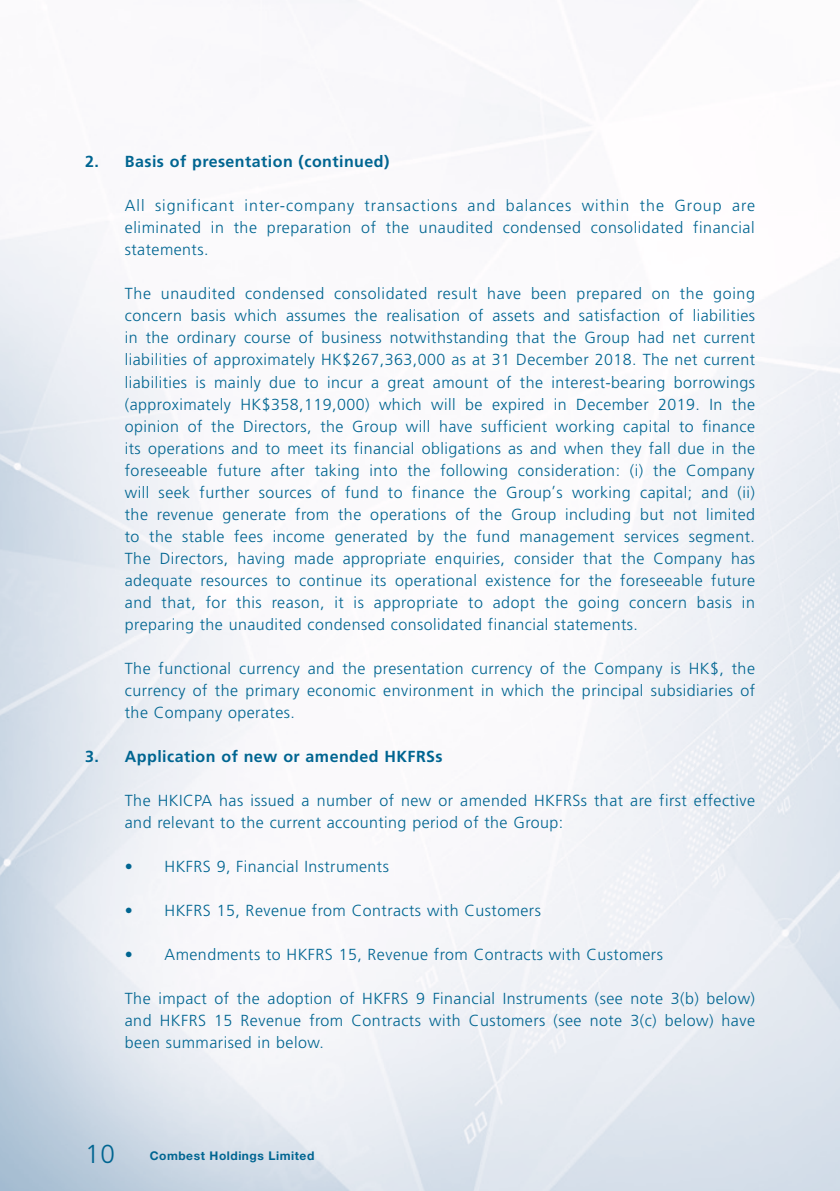
<style>
.page{position:relative;width:840px;height:1191px;background:#fff}
.page>*{position:absolute;margin:0;border:0;box-sizing:border-box;transform-origin:0 0}
.t1{font:300 26px "Frutiger LT Std";color:#006591}
.Notes{font:300 16px/22px "Frutiger LT Std";letter-spacing:.03em;color:#006591;text-align:justify}
.Notes_HD1{font:700 16px "Frutiger LT Std";letter-spacing:.03em;color:#006591}
.t2{font:700 12px "Helvetica Neue LT Std";letter-spacing:.045em;color:#006591}
</style>
<div class="page">
<p class="Notes_HD1" style="left:85px;top:152px;width:305px">2. Basis of presentation (continued)</p>
<p class="Notes" style="left:125px;top:195px;width:631px">All significant inter-company transactions and balances within the Group are eliminated in the preparation of the unaudited condensed consolidated financial statements.</p>
<p class="Notes" style="left:125px;top:283px;width:631px">The unaudited condensed consolidated result have been prepared on the going concern basis which assumes the realisation of assets and satisfaction of liabilities in the ordinary course of business notwithstanding that the Group had net current liabilities of approximately HK$267,363,000 as at 31 December 2018. The net current liabilities is mainly due to incur a great amount of the interest-bearing borrowings (approximately HK$358,119,000) which will be expired in December 2019. In the opinion of the Directors, the Group will have sufficient working capital to finance its operations and to meet its financial obligations as and when they fall due in the foreseeable future after taking into the following consideration: (i) the Company will seek further sources of fund to finance the Group’s working capital; and (ii) the revenue generate from the operations of the Group including but not limited to the stable fees income generated by the fund management services segment.<br>The Directors, having made appropriate enquiries, consider that the Company has adequate resources to continue its operational existence for the foreseeable future and that, for this reason, it is appropriate to adopt the going concern basis in preparing the unaudited condensed consolidated financial statements.</p>
<p class="Notes" style="left:125px;top:657px;width:631px">The functional currency and the presentation currency of the Company is HK$, the currency of the primary economic environment in which the principal subsidiaries of the Company operates.</p>
<p class="Notes_HD1" style="left:85px;top:746px;width:359px">3. Application of new or amended HKFRSs</p>
<p class="Notes" style="left:125px;top:789px;width:631px">The HKICPA has issued a number of new or amended HKFRSs that are first effective and relevant to the current accounting period of the Group:</p>
<p class="Notes" style="left:125px;top:855px;width:265px">• HKFRS 9, Financial Instruments</p>
<p class="Notes" style="left:125px;top:899px;width:417px">• HKFRS 15, Revenue from Contracts with Customers</p>
<p class="Notes" style="left:125px;top:943px;width:539px">• Amendments to HKFRS 15, Revenue from Contracts with Customers</p>
<p class="Notes" style="left:125px;top:987px;width:631px">The impact of the adoption of HKFRS 9 Financial Instruments (see note 3(b) below) and HKFRS 15 Revenue from Contracts with Customers (see note 3(c) below) have been summarised in below.</p>
<h1 class="t1" style="left:85px;top:1139px;width:31px">10</h1>
<p class="t2" style="left:150px;top:1148px;width:166px">Combest Holdings Limited</p>
</div>
